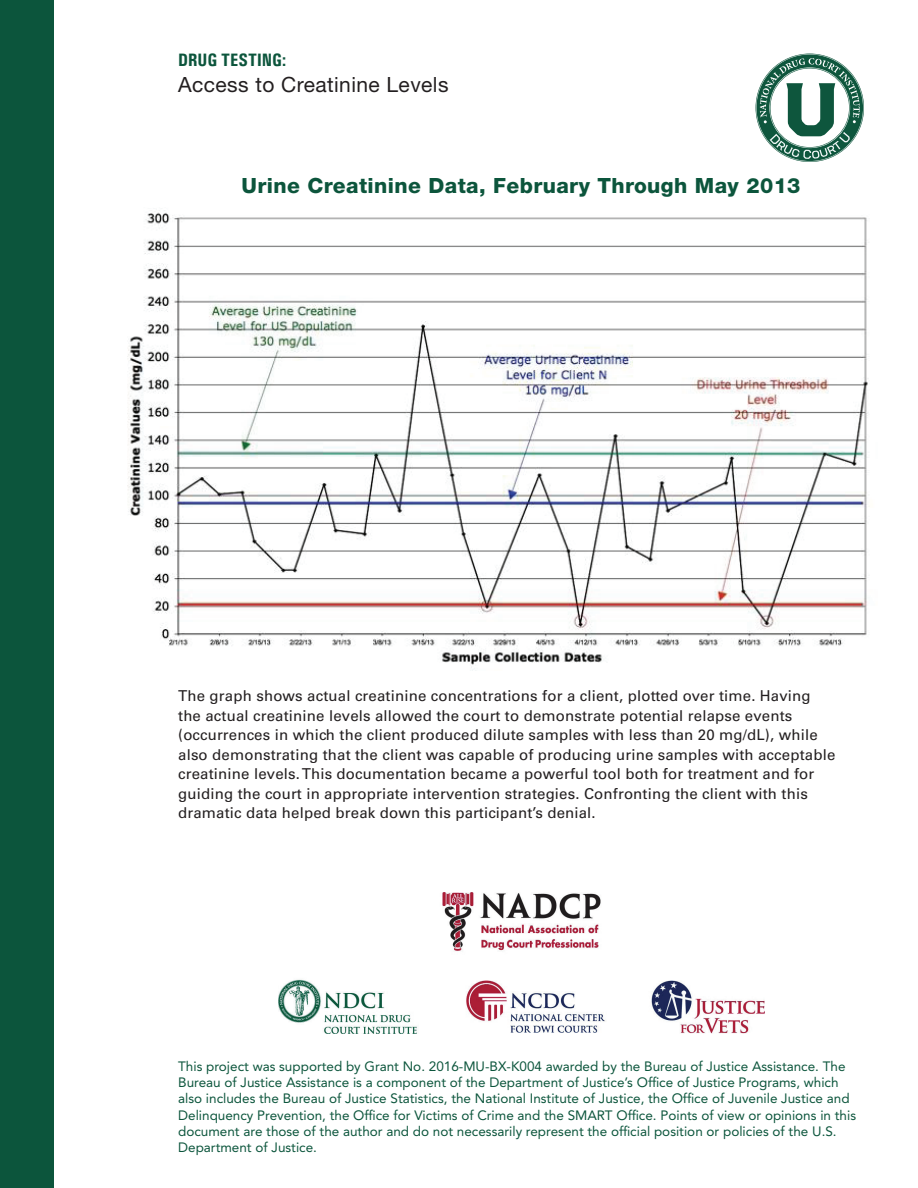
<style>
.page{position:relative;width:918px;height:1188px;background:#fff}
.page>*{position:absolute;margin:0;border:0;box-sizing:border-box;transform-origin:0 0}
.t1{font:800 21px "Helvetica Neue LT Std";letter-spacing:.02em;color:#0c553c}
.t2{font:21px "Helvetica Neue LT Std";letter-spacing:.02em;color:#231f20}
.t3{font:700 condensed 18px "Univers";color:#0c553c}
.t4{font:15px/19.5px "Univers LT Std";letter-spacing:.01em;color:#231f20}
.t5{font:13.5px/16.2px "Avenir LT Std";color:#0c553c}
</style>
<div class="page">
<svg style="left:756px;top:54px;width:108px;height:108px"></svg>
<img style="left:127px;top:210px;width:741px;height:461px">
<div style="left:0;top:0;width:54px;height:1188px;background:#0c553c"></div>
<img style="left:278px;top:892px;width:486px;height:142px">
<p class="t3" style="left:178px;top:49px;width:109px">DRUG TESTING:</p>
<h1 class="t2" style="left:178px;top:72px;width:272px">Access to Creatinine Levels</h1>
<h1 class="t1" style="left:242px;top:173px;width:560px">Urine Creatinine Data, February Through May 2013</h1>
<p class="t4" style="left:178px;top:686px;width:659px">The graph shows actual creatinine concentrations for a client, plotted over time. Having the actual creatinine levels allowed the court to demonstrate potential relapse events (occurrences in which the client produced dilute samples with less than 20 mg/dL), while also demonstrating that the client was capable of producing urine samples with acceptable creatinine levels. This documentation became a powerful tool both for treatment and for guiding the court in appropriate intervention strategies. Confronting the client with this dramatic data helped break down this participant’s denial.</p>
<p class="t5" style="left:178px;top:1058px;width:679px">This project was supported by Grant No. 2016-MU-BX-K004 awarded by the Bureau of Justice Assistance. The Bureau of Justice Assistance is a component of the Department of Justice’s Office of Justice Programs, which also includes the Bureau of Justice Statistics, the National Institute of Justice, the Office of Juvenile Justice and Delinquency Prevention, the Office for Victims of Crime and the SMART Office. Points of view or opinions in this document are those of the author and do not necessarily represent the official position or policies of the U.S.<br>Department of Justice.</p>
</div>
